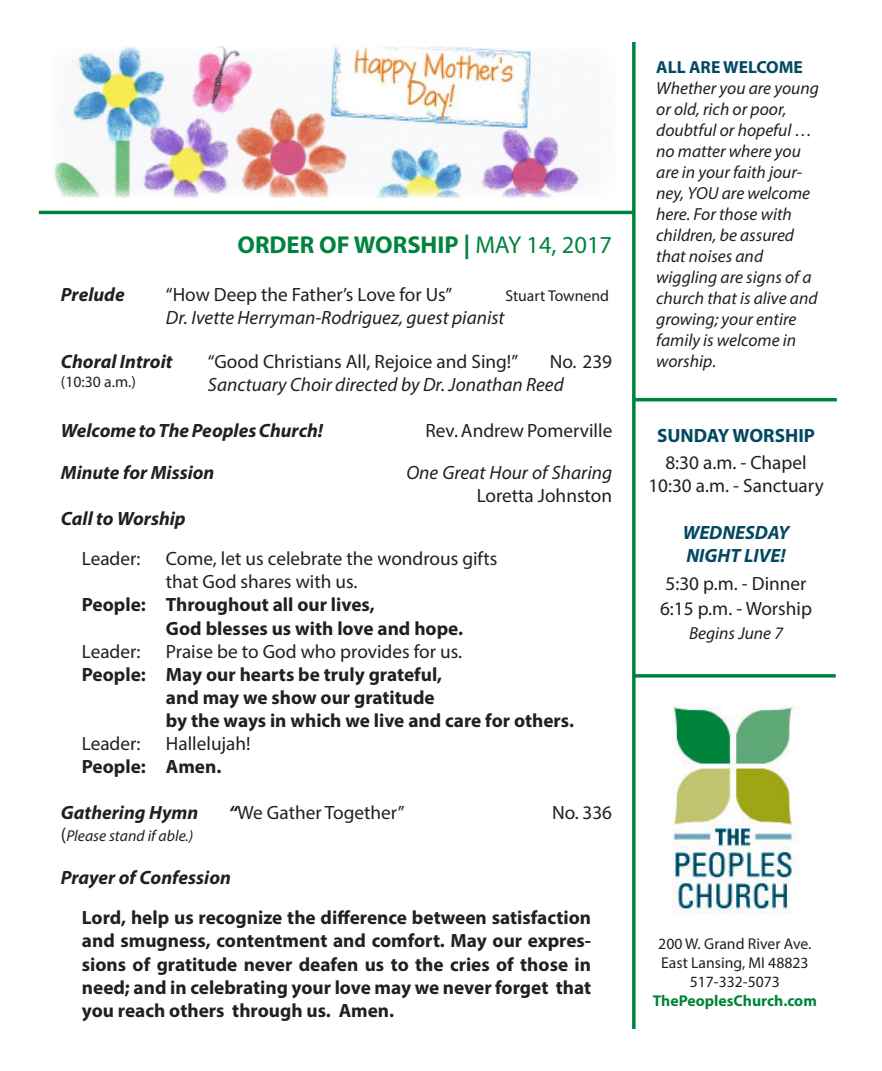
<style>
.page{position:relative;width:882px;height:1071px;background:#fff}
.page>*{position:absolute;margin:0;border:0;box-sizing:border-box;transform-origin:0 0}
.t1{font:700 24.5px "Myriad Pro";color:#00843d}
.t2{font:700 19.25px/23.1px "Myriad Pro";color:#231f20;text-align:justify}
.t3{font:19.25px "Myriad Pro";color:#231f20}
.t4{font:italic 700 19.25px "Myriad Pro";color:#231f20}
.t5{font:italic 19.25px "Myriad Pro";color:#231f20}
.t6{font:italic 700 19.25px "Myriad Pro";color:#004960}
.t7{font:700 19.25px "Myriad Pro";color:#004960}
.t8{font:italic 17.5px/21px "Myriad Pro";color:#231f20}
.t9{font:15.75px "Myriad Pro";color:#231f20}
.t10{font:700 15.75px "Myriad Pro";color:#00843d}
.t11{font:italic 15.75px "Myriad Pro";color:#231f20}
.s1{font-weight:400}
.s2{font-weight:700;font-style:italic}
.s3{font-style:normal;font-size:19.25px}
.s4{font-weight:700;font-style:normal;color:#004960}
.s5{font-style:normal}
</style>
<div class="page">
<svg style="left:632px;top:42px;width:4px;height:987px;background:#1f9254"></svg>
<img style="left:672px;top:706px;width:122px;height:208px">
<hr style="left:39px;top:211px;width:594px;height:3px;background:#00843d">
<hr style="left:635px;top:398px;width:202px;height:3px;background:#00843d">
<svg style="left:633px;top:674px;width:203px;height:4px"></svg>
<img style="left:54px;top:46px;width:528px;height:152px">
<p class="t1" style="left:237px;top:229px;width:376px">ORDER OF WORSHIP | <span class="s1">MAY 14, 2017</span></p>
<p class="t4" style="left:61px;top:282px;width:65px">Prelude</p>
<p class="t3" style="left:166px;top:282px;width:288px">“How Deep the Father’s Love for Us”</p>
<p class="t9" style="left:505px;top:286px;width:105px">Stuart Townend</p>
<p class="t5" style="left:166px;top:305px;width:340px">Dr. Ivette Herryman-Rodriguez, guest pianist</p>
<p class="t4" style="left:61px;top:349px;width:113px">Choral Introit</p>
<p class="t3" style="left:208px;top:350px;width:312px">“Good Christians All, Rejoice and Sing!”</p>
<p class="t3" style="left:550px;top:350px;width:64px">No. 239</p>
<p class="t9" style="left:61px;top:372px;width:77px">(10:30 a.m.)</p>
<p class="t5" style="left:208px;top:373px;width:357px">Sanctuary Choir directed by Dr. Jonathan Reed</p>
<p class="t4" style="left:61px;top:418px;width:264px">Welcome to The Peoples Church!</p>
<p class="t3" style="left:425px;top:419px;width:188px">Rev. Andrew Pomerville</p>
<p class="t4" style="left:61px;top:460px;width:155px">Minute for Mission</p>
<p class="t5" style="left:406px;top:461px;width:207px">One Great Hour of Sharing</p>
<p class="t3" style="left:477px;top:484px;width:137px">Loretta Johnston</p>
<p class="t4" style="left:61px;top:506px;width:126px">Call to Worship</p>
<p class="t3" style="left:82px;top:547px;width:60px">Leader:</p>
<p class="t3" style="left:166px;top:547px;width:333px">Come, let us celebrate the wondrous gifts</p>
<p class="t3" style="left:166px;top:570px;width:193px">that God shares with us.</p>
<p class="t2" style="left:82px;top:593px;width:294px">People: Throughout all our lives,</p>
<p class="t2" style="left:166px;top:616px;width:299px">God blesses us with love and hope.</p>
<p class="t3" style="left:82px;top:639px;width:60px">Leader:</p>
<p class="t3" style="left:166px;top:639px;width:298px">Praise be to God who provides for us.</p>
<p class="t2" style="left:82px;top:662px;width:362px">People: May our hearts be truly grateful,</p>
<p class="t2" style="left:166px;top:685px;width:270px">and may we show our gratitude</p>
<p class="t2" style="left:166px;top:708px;width:410px">by the ways in which we live and care for others.</p>
<p class="t3" style="left:82px;top:732px;width:60px">Leader:</p>
<p class="t3" style="left:166px;top:732px;width:86px">Hallelujah!</p>
<p class="t2" style="left:82px;top:754px;width:141px">People: Amen.</p>
<p class="t4" style="left:61px;top:800px;width:139px">Gathering Hymn</p>
<p class="t3" style="left:229px;top:801px;width:177px"><span class="s2">“</span>We Gather Together”</p>
<p class="t3" style="left:552px;top:801px;width:62px">No. 336</p>
<p class="t11" style="left:61px;top:826px;width:134px"><span class="s3">(</span>Please stand if able.)</p>
<p class="t4" style="left:61px;top:865px;width:172px">Prayer of Confession</p>
<p class="t2" style="left:82px;top:906px;width:511px">Lord, help us recognize the difference between satisfaction and smugness, contentment and comfort. May our expres&shy;sions of gratitude never deafen us to the cries of those in need; and in celebrating your love may we never forget that you reach others through us. Amen.</p>
<p class="t8" style="left:656px;top:56px;width:164px"><span class="s4">ALL ARE WELCOME<br></span>Whether you are young or old, rich or poor, doubtful or hopeful … no matter where you are in your faith jour&shy;ney, YOU are welcome here. For those with children, be assured that noises and wiggling are signs of a church that is alive and growing; your entire family is welcome in worship<span class="s5">.</span></p>
<p class="t7" style="left:657px;top:423px;width:159px">SUNDAY WORSHIP</p>
<p class="t3" style="left:665px;top:450px;width:143px">8:30 a.m. - Chapel</p>
<p class="t3" style="left:648px;top:473px;width:177px">10:30 a.m. - Sanctuary</p>
<p class="t6" style="left:683px;top:520px;width:108px">WEDNESDAY</p>
<p class="t6" style="left:687px;top:543px;width:101px">NIGHT LIVE!</p>
<p class="t3" style="left:666px;top:572px;width:142px">5:30 p.m. - Dinner</p>
<p class="t3" style="left:660px;top:596px;width:153px">6:15 p.m. - Worship</p>
<p class="t8" style="left:689px;top:623px;width:95px">Begins June 7</p>
<p class="t9" style="left:658px;top:934px;width:155px">200 W. Grand River Ave.</p>
<p class="t9" style="left:661px;top:953px;width:149px">East Lansing, MI 48823</p>
<p class="t9" style="left:690px;top:972px;width:92px">517-332-5073</p>
<p class="t10" style="left:653px;top:990px;width:166px">ThePeoplesChurch.com</p>
</div>
